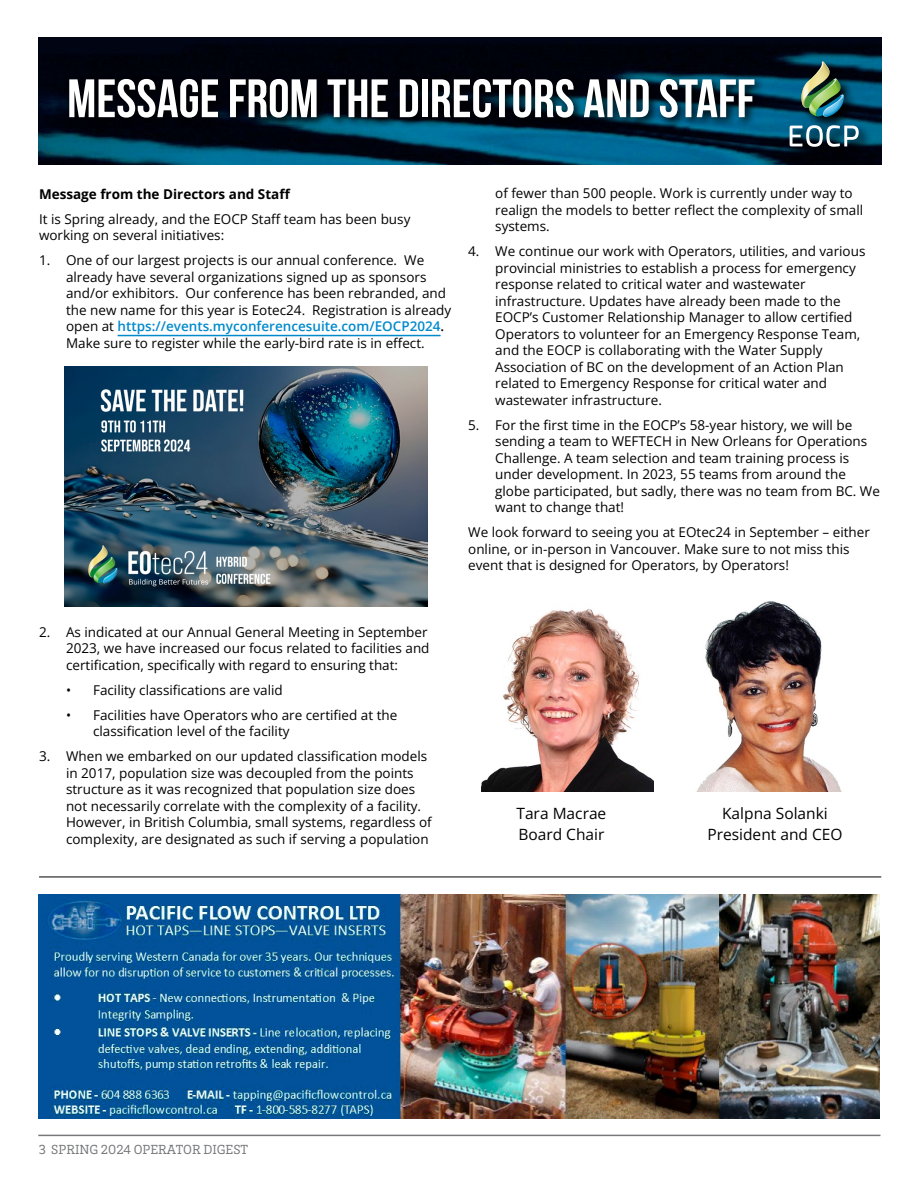
<style>
.page{position:relative;width:918px;height:1188px;background:#fff}
.page>*{position:absolute;margin:0;border:0;box-sizing:border-box;transform-origin:0 0}
.t1{font:700 54px "Bebas Neue";color:#fff}
.t2{font:15.45px/21.1px "Open Sans";color:#000101}
.t3{font:13.5px/16.5px "Open Sans";color:#000}
.t4{font:13.5px "Brix Slab";color:#77787b}
.s1{font-weight:600;color:#008acc}
.s2{font-weight:600}
</style>
<div class="page">
<hr style="left:38px;top:1135px;width:842px;height:1px;background:#77787b">
<hr style="left:118px;top:335px;width:323px;height:1px;background:#008acc">
<hr style="left:39px;top:877px;width:842px;height:1px;background:#000">
<img style="left:38px;top:894px;width:842px;height:225px">
<img style="left:64px;top:366px;width:363px;height:241px">
<img style="left:38px;top:38px;width:843px;height:126px">
<svg style="left:64px;top:74px;width:702px;height:55px;background:#00121e"></svg>
<svg style="left:787px;top:59px;width:85px;height:101px;background:#003249"></svg>
<svg style="left:790px;top:125px;width:69px;height:22px"></svg>
<svg style="left:800px;top:61px;width:47px;height:57px;background:#456e5d"></svg>
<img style="left:481px;top:609px;width:173px;height:183px">
<img style="left:696px;top:601px;width:146px;height:191px">
<h1 class="t1" style="left:67px;top:69px;width:690px">MESSAGE FROM THE DIRECTORS AND STAFF</h1>
<p class="t3" style="left:39px;top:181px;width:373px;line-height:25px">Message from the Directors and Staff<br>It is Spring already, and the EOCP Staff team has been busy</p>
<p class="t3" style="left:39px;top:227px;width:187px">working on several initiatives:</p>
<p class="t3" style="left:66px;top:252px;width:387px;text-indent:-27px">1. One of our largest projects is our annual conference. We already have several organizations signed up as sponsors and/or exhibitors. Our conference has been rebranded, and the new name for this year is Eotec24. Registration is already open at <span class="s1">https://events.myconferencesuite.com/EOCP2024</span><span class="s2">.<br></span>Make sure to register while the early-bird rate is in effect.</p>
<p class="t3" style="left:495px;top:185px;width:369px">of fewer than 500 people. Work is currently under way to realign the models to better reflect the complexity of small systems.</p>
<p class="t3" style="left:495px;top:243px;width:372px;text-indent:-27px">4. We continue our work with Operators, utilities, and various provincial ministries to establish a process for emergency response related to critical water and wastewater infrastructure. Updates have already been made to the EOCP’s Customer Relationship Manager to allow certified Operators to volunteer for an Emergency Response Team, and the EOCP is collaborating with the Water Supply Association of BC on the development of an Action Plan related to Emergency Response for critical water and wastewater infrastructure.</p>
<p class="t3" style="left:495px;top:416px;width:386px;text-indent:-27px">5. For the first time in the EOCP’s 58-year history, we will be sending a team to WEFTECH in New Orleans for Operations Challenge. A team selection and team training process is under development. In 2023, 55 teams from around the globe participated, but sadly, there was no team from BC. We want to change that!</p>
<p class="t3" style="left:468px;top:524px;width:403px">We look forward to seeing you at EOtec24 in September – either online, or in-person in Vancouver. Make sure to not miss this event that is designed for Operators, by Operators!</p>
<p class="t3" style="left:66px;top:623px;width:365px;text-indent:-27px">2. As indicated at our Annual General Meeting in September<br>2023, we have increased our focus related to facilities and certification, specifically with regard to ensuring that:</p>
<p class="t3" style="left:66px;top:681px;width:218px">• Facility classifications are valid</p>
<p class="t3" style="left:93px;top:706px;width:306px;text-indent:-27px">• Facilities have Operators who are certified at the classification level of the facility</p>
<p class="t3" style="left:66px;top:748px;width:367px;text-indent:-27px">3. When we embarked on our updated classification models in 2017, population size was decoupled from the points structure as it was recognized that population size does not necessarily correlate with the complexity of a facility.<br>However, in British Columbia, small systems, regardless of complexity, are designated as such if serving a population</p>
<p class="t2" style="left:516px;top:802px;width:91px">Tara Macrae<br>Board Chair</p>
<p class="t2" style="left:707px;top:802px;width:137px;text-align:center">Kalpna Solanki<br>President and CEO</p>
<p class="t4" style="left:39px;top:1140px;width:211px">3 SPRING 2024 OPERATOR DIGEST</p>
</div>
